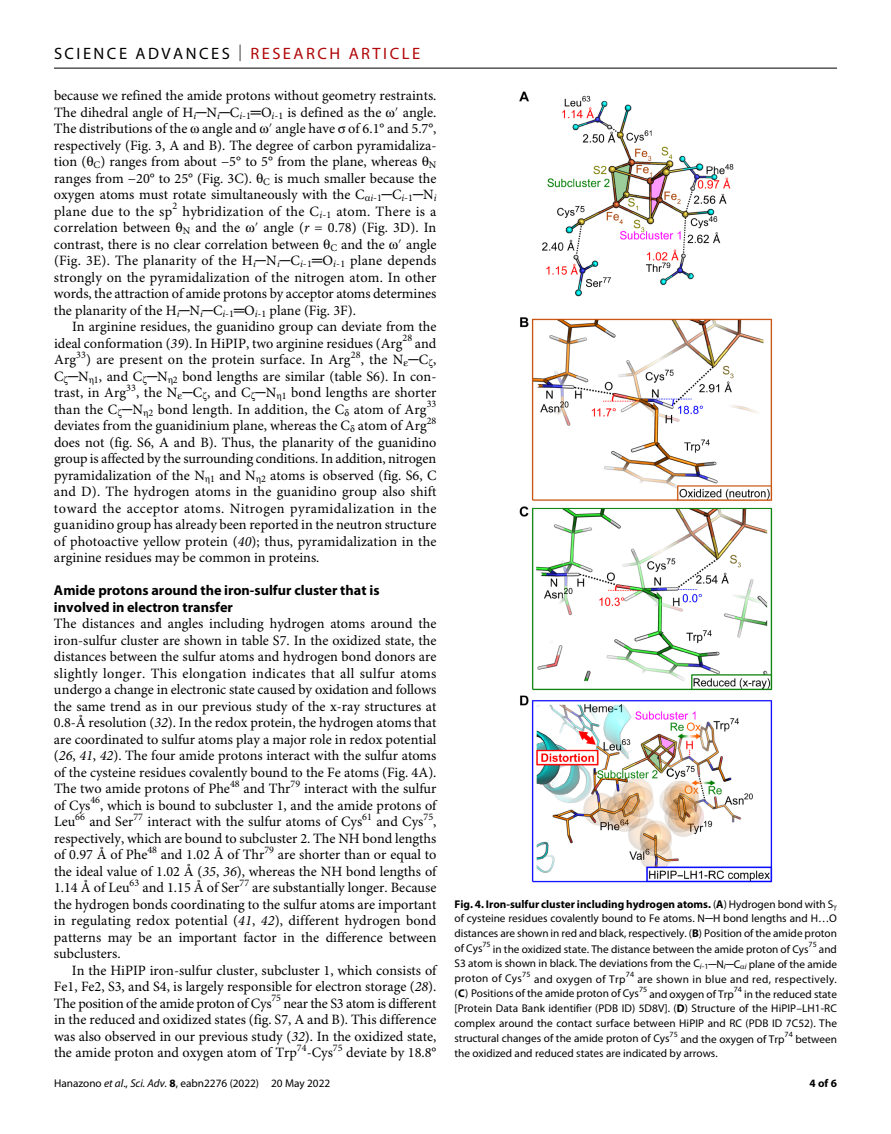
<style>
.page{position:relative;width:891px;height:1134px;background:#fff}
.page>*{position:absolute;margin:0;border:0;box-sizing:border-box;transform-origin:0 0}
.t1{font:16.5px "Myriad Pro";letter-spacing:.15em;color:#000}
.t2{font:14.25px/16.5px "Minion Pro";color:#000;text-align:justify}
.t3{font:700 14.25px/16.5px "Myriad Pro";color:#000}
.t4{font:11.25px/15px "Myriad Pro";color:#000}
.t5{font:700 11.25px "Myriad Pro";color:#000}
.s1{font-weight:300}
.s2{color:#b10508}
.s3{font-family:"STIX General"}
.s4{font-style:italic}
.s5{font-weight:700}
</style>
<div class="page">
<hr style="left:54px;top:68px;width:783px;height:1px;background:#000">
<img style="left:519px;top:91px;width:254px;height:791px">
<p class="t1" style="left:54px;top:40px;width:368px">SCIENCE ADVANCES <span class="s1">|</span> <span class="s2">RESEARCH ARTICLE</span></p>
<p class="t2" style="left:54px;top:89px;width:384px">because we refined the amide protons without geometry restraints.<br>The dihedral angle of H<sub>i</sub><span class="s3">─</span>N<sub>i</sub><span class="s3">─</span>C<sub>i</sub><sub>-1</sub><span class="s3">═</span>O<sub>i</sub><sub>-1</sub> is defined as the ′ angle.<br>The distributions of the angle and ′ angle have ▲ of 6.1° and 5.7°, respectively (Fig. 3, A and B). The degree of carbon pyramidaliza&shy;tion (❑<sub>C</sub>) ranges from about −5° to 5° from the plane, whereas ❑<sub>N </sub>ranges from −20° to 25° (Fig. 3C). ❑<sub>C</sub> is much smaller because the oxygen atoms must rotate simultaneously with the C <sub>i</sub><sub>-1</sub><span class="s3">─</span>C<sub>i</sub><sub>-1</sub><span class="s3">─</span>N<sub>i </sub>plane due to the sp<sup>2</sup> hybridization of the C<sub>i</sub><sub>-1</sub> atom. There is a correlation between ❑<sub>N</sub> and the ′ angle (<span class="s4">r</span> = 0.78) (Fig. 3D). In contrast, there is no clear correlation between ❑<sub>C</sub> and the ′ angle (Fig. 3E). The planarity of the H<sub>i</sub><span class="s3">─</span>N<sub>i</sub><span class="s3">─</span>C<sub>i</sub><sub>-1</sub><span class="s3">═</span>O<sub>i</sub><sub>-1</sub> plane depends strongly on the pyramidalization of the nitrogen atom. In other words, the attraction of amide protons by acceptor atoms determines the planarity of the H<sub>i</sub><span class="s3">─</span>N<sub>i</sub><span class="s3">─</span>C<sub>i</sub><sub>-1</sub><span class="s3">═</span>O<sub>i</sub><sub>-1</sub> plane (Fig. 3F).</p>
<p class="t2" style="left:54px;top:320px;width:384px;text-indent:18px">In arginine residues, the guanidino group can deviate from the ideal conformation (<span class="s4">39</span>). In HiPIP, two arginine residues (Arg<sup>28</sup> and Arg<sup>33</sup>) are present on the protein surface. In Arg<sup>28</sup>, the N <span class="s3">─</span>C , C <span class="s3">─</span>N <sub>1</sub>, and C <span class="s3">─</span>N <sub>2</sub> bond lengths are similar (table S6). In con&shy;trast, in Arg<sup>33</sup>, the N <span class="s3">─</span>C , and C <span class="s3">─</span>N <sub>1</sub> bond lengths are shorter than the C <span class="s3">─</span>N <sub>2</sub> bond length. In addition, the C atom of Arg<sup>33 </sup>deviates from the guanidinium plane, whereas the C atom of Arg<sup>28 </sup>does not (fig. S6, A and B). Thus, the planarity of the guanidino group is affected by the surrounding conditions. In addition, nitrogen pyramidalization of the N <sub>1</sub> and N <sub>2</sub> atoms is observed (fig. S6, C and D). The hydrogen atoms in the guanidino group also shift toward the acceptor atoms. Nitrogen pyramidalization in the guanidino group has already been reported in the neutron structure of photoactive yellow protein (<span class="s4">40</span>); thus, pyramidalization in the arginine residues may be common in proteins.</p>
<p class="t3" style="left:54px;top:581px;width:327px">Amide protons around the iron-sulfur cluster that is involved in electron transfer</p>
<p class="t2" style="left:54px;top:617px;width:384px">The distances and angles including hydrogen atoms around the iron-sulfur cluster are shown in table S7. In the oxidized state, the distances between the sulfur atoms and hydrogen bond donors are slightly longer. This elongation indicates that all sulfur atoms undergo a change in electronic state caused by oxidation and follows the same trend as in our previous study of the x-ray structures at 0.8-Å resolution (<span class="s4">32</span>). In the redox protein, the hydrogen atoms that are coordinated to sulfur atoms play a major role in redox potential (<span class="s4">26</span>, <span class="s4">41</span>, <span class="s4">42</span>). The four amide protons interact with the sulfur atoms of the cysteine residues covalently bound to the Fe atoms (Fig. 4A).<br>The two amide protons of Phe<sup>48</sup> and Thr<sup>79</sup> interact with the sulfur of Cys<sup>46</sup>, which is bound to subcluster 1, and the amide protons of Leu<sup>66</sup> and Ser<sup>77</sup> interact with the sulfur atoms of Cys<sup>61</sup> and Cys<sup>75</sup>, respectively, which are bound to subcluster 2. The NH bond lengths of 0.97 Å of Phe<sup>48</sup> and 1.02 Å of Thr<sup>79</sup> are shorter than or equal to the ideal value of 1.02 Å (<span class="s4">35</span>, <span class="s4">36</span>), whereas the NH bond lengths of 1.14 Å of Leu<sup>63</sup> and 1.15 Å of Ser<sup>77</sup> are substantially longer. Because the hydrogen bonds coordinating to the sulfur atoms are important in regulating redox potential (<span class="s4">41</span>, <span class="s4">42</span>), different hydrogen bond patterns may be an important factor in the difference between subclusters.</p>
<p class="t2" style="left:54px;top:963px;width:384px;text-indent:18px">In the HiPIP iron-sulfur cluster, subcluster 1, which consists of Fe1, Fe2, S3, and S4, is largely responsible for electron storage (<span class="s4">28</span>).<br>The position of the amide proton of Cys<sup>75</sup> near the S3 atom is different in the reduced and oxidized states (fig. S7, A and B). This difference was also observed in our previous study (<span class="s4">32</span>). In the oxidized state, the amide proton and oxygen atom of Trp<sup>74</sup>-Cys<sup>75</sup> deviate by 18.8°</p>
<p class="t4" style="left:54px;top:1076px;width:278px">Hanazono <span class="s4">et al</span>., <span class="s4">Sci. Adv.</span> <span class="s5">8</span>, eabn2276 (2022) 20 May 2022</p>
<p class="t4" style="left:454px;top:896px;width:384px"><span class="s5">Fig. 4. Iron-sulfur cluster including hydrogen atoms.</span> (<span class="s5">A</span>) Hydrogen bond with S of cysteine residues covalently bound to Fe atoms. N<span class="s3">─</span>H bond lengths and H…O distances are shown in red and black, respectively. (<span class="s5">B</span>) Position of the amide proton of Cys<sup>75</sup> in the oxidized state. The distance between the amide proton of Cys<sup>75</sup> and S3 atom is shown in black. The deviations from the C<sub>i</sub><sub>-1</sub><span class="s3">─</span>N<sub>i</sub><span class="s3">─</span>C <sub>i</sub> plane of the amide proton of Cys<sup>75</sup> and oxygen of Trp<sup>74</sup> are shown in blue and red, respectively. (<span class="s5">C</span>) Positions of the amide proton of Cys<sup>75</sup> and oxygen of Trp<sup>74</sup> in the reduced state [Protein Data Bank identifier (PDB ID) 5D8V]. (<span class="s5">D</span>) Structure of the HiPIP–LH1-RC complex around the contact surface between HiPIP and RC (PDB ID 7C52). The structural changes of the amide proton of Cys<sup>75</sup> and the oxygen of Trp<sup>74</sup> between the oxidized and reduced states are indicated by arrows.</p>
<p class="t5" style="left:810px;top:1074px;width:29px">4 of 6</p>
</div>
